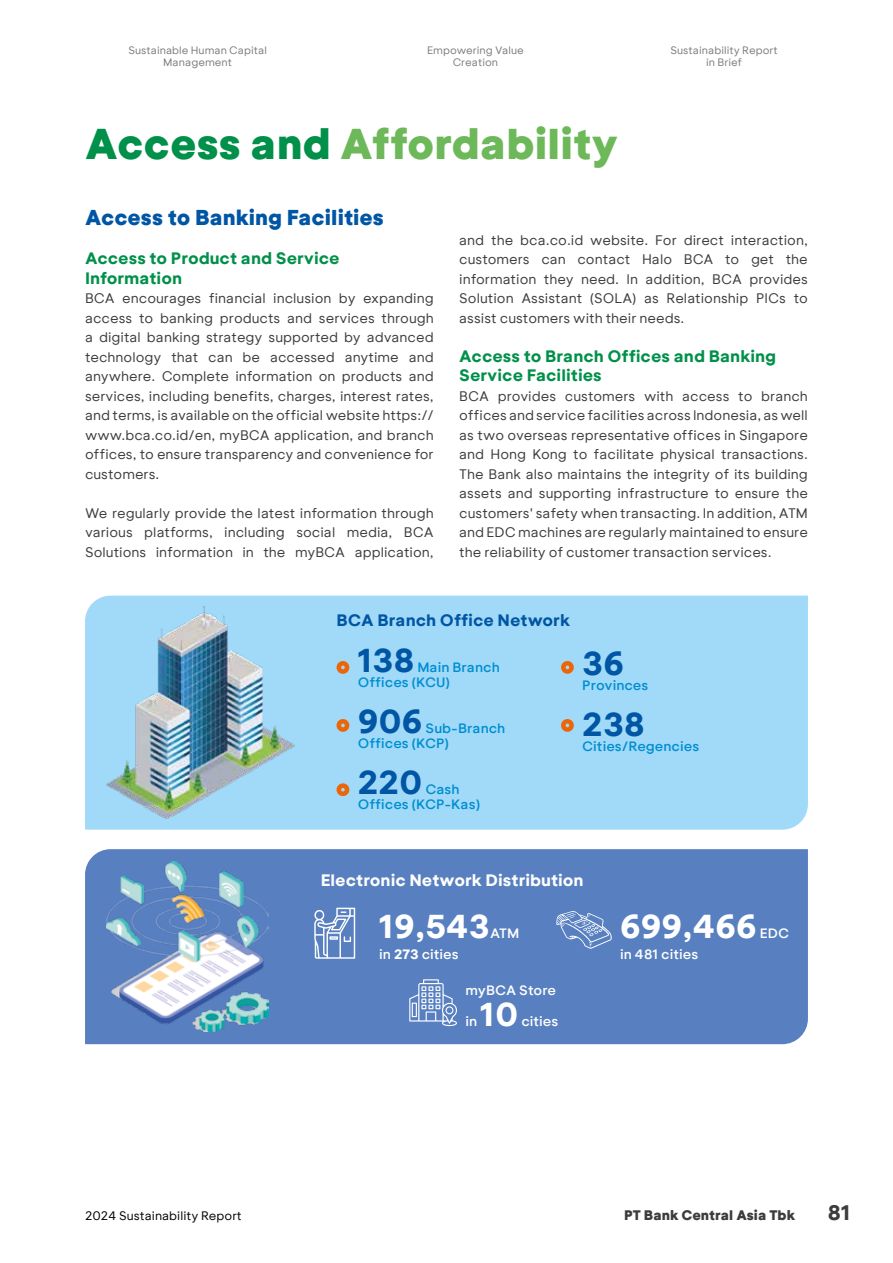
<style>
.page{position:relative;width:893px;height:1263px;background:#fff}
.page>*{position:absolute;margin:0;border:0;box-sizing:border-box;transform-origin:0 0}
.t1{font:800 42px "BCA Sans";color:#6db859}
.t2{font:700 33px "BCA Sans";color:#fff}
.t3{font:700 33px "BCA Sans";color:#0056a4}
.t4{font:800 21px "BCA Sans";color:#0056a4}
.t5{font:700 21px "BCA Sans";color:#3c3c3b}
.t6{font:700 16.5px/19.5px "BCA Sans";color:#00904a}
.t7{font:700 16.5px "BCA Sans";color:#fff}
.t8{font:700 16.5px "BCA Sans";color:#0056a4}
.t9{font:13.5px/19.5px "BCA Sans";color:#3c3c3b;text-align:justify}
.t10{font:600 13.5px/14.9px "BCA Sans";color:#008ed2}
.t11{font:600 13.5px "BCA Sans";color:#fff}
.t12{font:800 13.5px "BCA Sans";color:#3c3c3b}
.t13{font:12px "BCA Sans";color:#000}
.t14{font:10.5px/12.6px "BCA Sans";color:#7c7b7b;text-align:center}
.s1{color:#00904a}
.s2{font-weight:700}
</style>
<div class="page">
<div style="left:85px;top:596px;width:723px;height:234px;background:#a1daf8"></div>
<div style="left:85px;top:849px;width:723px;height:195px;background:#5880c0"></div>
<img style="left:106px;top:606px;width:188px;height:213px">
<div style="left:337px;top:661px;width:12px;height:13px;border:4px solid #ec6608;border-radius:50%"></div>
<div style="left:561px;top:661px;width:13px;height:13px;border:4px solid #ec6608;border-radius:50%"></div>
<div style="left:337px;top:719px;width:12px;height:13px;border:4px solid #ec6608;border-radius:50%"></div>
<div style="left:561px;top:719px;width:13px;height:13px;border:4px solid #ec6608;border-radius:50%"></div>
<div style="left:337px;top:783px;width:12px;height:13px;border:4px solid #ec6608;border-radius:50%"></div>
<img style="left:106px;top:862px;width:162px;height:170px">
<svg style="left:409px;top:979px;width:49px;height:47px;background:#83a0d0"></svg>
<svg style="left:556px;top:911px;width:56px;height:38px;background:#7696cb"></svg>
<svg style="left:314px;top:908px;width:41px;height:51px"></svg>
<p class="t14" style="left:128px;top:43px;width:140px">Sustainable Human Capital<br>Management</p>
<p class="t14" style="left:427px;top:43px;width:98px">Empowering Value<br>Creation</p>
<h1 class="t1" style="left:85px;top:117px;width:535px"><span class="s1">Access and</span> Affordability</h1>
<p class="t14" style="left:670px;top:43px;width:109px">Sustainability Report in Brief</p>
<h3 class="t4" style="left:85px;top:204px;width:300px">Access to Banking Facilities</h3>
<p class="t6" style="left:85px;top:248px;width:256px">Access to Product and Service<br>Information</p>
<p class="t9" style="left:85px;top:288px;width:350px">BCA encourages financial inclusion by expanding access to banking products and services through a digital banking strategy supported by advanced technology that can be accessed anytime and anywhere. Complete information on products and services, including benefits, charges, interest rates, and terms, is available on the official website https:// www.bca.co.id/en, myBCA application, and branch offices, to ensure transparency and convenience for customers.</p>
<p class="t9" style="left:85px;top:503px;width:350px">We regularly provide the latest information through various platforms, including social media, BCA Solutions information in the myBCA application,</p>
<p class="t9" style="left:459px;top:230px;width:350px">and the bca.co.id website. For direct interaction, customers can contact Halo BCA to get the information they need. In addition, BCA provides Solution Assistant (SOLA) as Relationship PICs to assist customers with their needs.</p>
<p class="t6" style="left:459px;top:346px;width:318px">Access to Branch Offices and Banking<br>Service Facilities</p>
<p class="t9" style="left:459px;top:386px;width:350px">BCA provides customers with access to branch offices and service facilities across Indonesia, as well as two overseas representative offices in Singapore and Hong Kong to facilitate physical transactions.<br>The Bank also maintains the integrity of its building assets and supporting infrastructure to ensure the customers' safety when transacting. In addition, ATM and EDC machines are regularly maintained to ensure the reliability of customer transaction services.</p>
<p class="t8" style="left:337px;top:609px;width:235px">BCA Branch Office Network</p>
<h2 class="t3" style="left:358px;top:639px;width:58px">138</h2>
<p class="t10" style="left:358px;top:659px;width:143px;text-indent:59px">Main Branch<br>Offices (KCU)</p>
<h2 class="t3" style="left:358px;top:700px;width:66px">906</h2>
<p class="t10" style="left:358px;top:720px;width:149px;text-indent:68px">Sub-Branch<br>Offices (KCP)</p>
<h2 class="t3" style="left:358px;top:761px;width:66px">220</h2>
<p class="t10" style="left:358px;top:781px;width:124px;text-indent:68px">Cash<br>Offices (KCP-Kas)</p>
<h2 class="t3" style="left:582px;top:642px;width:43px">36</h2>
<p class="t10" style="left:582px;top:677px;width:68px">Provinces</p>
<h2 class="t3" style="left:582px;top:703px;width:64px">238</h2>
<p class="t10" style="left:582px;top:738px;width:118px">Cities/Regencies</p>
<p class="t7" style="left:321px;top:869px;width:264px">Electronic Network Distribution</p>
<h2 class="t2" style="left:379px;top:905px;width:112px">19,543</h2>
<p class="t11" style="left:490px;top:924px;width:31px">ATM</p>
<p class="t11" style="left:379px;top:945px;width:81px">in <span class="s2">273</span> cities</p>
<p class="t11" style="left:466px;top:981px;width:92px">myBCA Store</p>
<p class="t11" style="left:466px;top:1013px;width:13px">in</p>
<h2 class="t2" style="left:480px;top:993px;width:40px">10</h2>
<p class="t11" style="left:521px;top:1013px;width:39px">cities</p>
<h2 class="t2" style="left:620px;top:905px;width:138px">699,466</h2>
<p class="t11" style="left:760px;top:924px;width:31px">EDC</p>
<p class="t11" style="left:620px;top:945px;width:80px">in 481 cities</p>
<p class="t13" style="left:85px;top:1209px;width:158px">2024 Sustainability Report</p>
<p class="t12" style="left:624px;top:1207px;width:173px">PT Bank Central Asia Tbk</p>
<h3 class="t5" style="left:828px;top:1200px;width:24px">81</h3>
</div>
